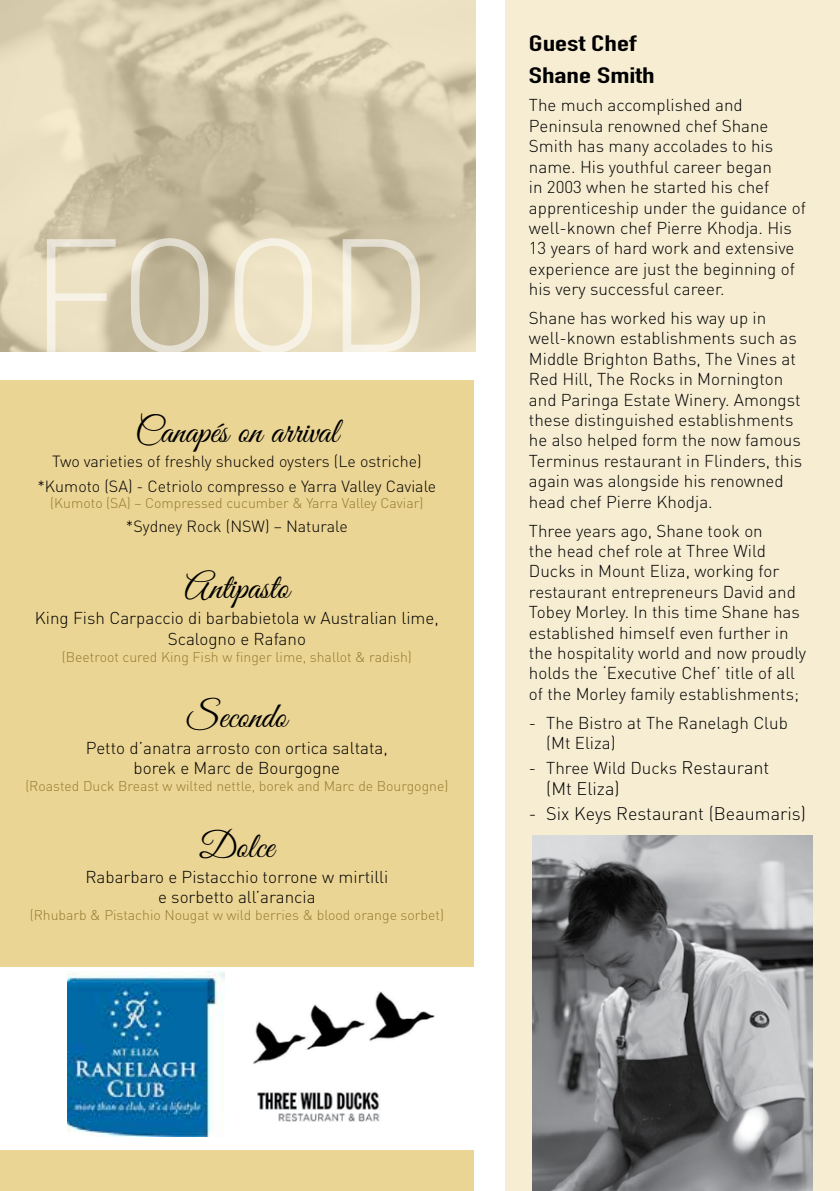
<style>
.page{position:relative;width:840px;height:1191px;background:#fff}
.page>*{position:absolute;margin:0;border:0;box-sizing:border-box;transform-origin:0 0}
.t1{font:36px "Great Vibes";color:#000}
.t2{font:22px/32px "DIN Engschrift LT Alternate";color:#000;scale:1.47 1}
.t3{font:300 18px "DIN";color:#000}
.t4{font:300 17px/20.4px "DIN";color:#000}
.t5{font:300 16px/24.8px "DIN";color:#000;text-align:center}
.t6{font:300 14px "DIN";color:#927c31}
.s1{font-size:18px}
</style>
<div class="page">
<div style="left:0;top:381px;width:473px;height:810px;background:#ebd594"></div>
<div style="left:0;top:967px;width:479px;height:182px;background:#fff"></div>
<svg style="left:0;top:0;width:475px;height:351px;background:#d6cbac"></svg>
<div style="left:505px;top:0;width:334px;height:1191px;background:#f7edd3"></div>
<svg style="left:47px;top:238px;width:373px;height:114px;background:#dfd5ba"></svg>
<img style="left:68px;top:971px;width:156px;height:166px">
<img style="left:253px;top:992px;width:182px;height:130px">
<img style="left:532px;top:835px;width:279px;height:356px">
<h1 class="t1" style="left:135px;top:411px;width:205px">Canapés on arrival</h1>
<p class="t5" style="left:37px;top:448px;width:400px">Two varieties of freshly shucked oysters (Le ostriche) *Kumoto (SA) - Cetriolo compresso e Yarra Valley Caviale</p>
<p class="t6" style="left:50px;top:494px;width:374px">(Kumoto (SA) – Compressed cucumber &amp; Yarra Valley Caviar)</p>
<p class="t5" style="left:126px;top:513px;width:223px">*Sydney Rock (NSW) – Naturale</p>
<h1 class="t1" style="left:184px;top:567px;width:106px">Antipasto</h1>
<p class="t4" style="left:35px;top:607px;width:405px;text-align:center">King Fish Carpaccio di barbabietola w Australian lime,<br>Scalogno e Rafano</p>
<p class="t6" style="left:62px;top:647px;width:351px">(Beetroot cured King Fish w finger lime, shallot &amp; radish)</p>
<h1 class="t1" style="left:187px;top:697px;width:102px">Secondo</h1>
<p class="t4" style="left:86px;top:736px;width:303px;text-align:center">Petto d’anatra arrosto con ortica saltata, borek e Marc de Bourgogne</p>
<p class="t6" style="left:25px;top:776px;width:424px">(Roasted Duck Breast w wilted nettle, borek and Marc de Bourgogne)</p>
<h1 class="t1" style="left:199px;top:826px;width:76px">Dolce</h1>
<p class="t4" style="left:85px;top:865px;width:304px;text-align:center">Rabarbaro e Pistacchio torrone w mirtilli e sorbetto all’arancia</p>
<p class="t6" style="left:30px;top:905px;width:415px">(Rhubarb &amp; Pistachio Nougat w wild berries &amp; blood orange sorbet)</p>
<p class="t2" style="left:528px;top:27px;width:87px">Guest Chef<br>Shane Smith</p>
<p class="t4" style="left:528px;top:94px;width:278px">The much accomplished and<br>Peninsula renowned chef Shane<br>Smith has many accolades to his name. His youthful career began<br>in 2003 when he started his chef apprenticeship under the guidance of well-known chef Pierre Khodja. His<br>13 years of hard work and extensive experience are just the beginning of his very successful career.</p>
<p class="t4" style="left:528px;top:307px;width:275px">Shane has worked his way up in well-known establishments such as Middle Brighton Baths, The Vines at Red Hill, The Rocks in Mornington and Paringa Estate Winery. Amongst these distinguished establishments he also helped form the now famous Terminus restaurant in Flinders, this again was alongside his renowned head chef Pierre Khodja.</p>
<p class="t4" style="left:528px;top:519px;width:278px">Three years ago, Shane took on<br>the head chef role at Three Wild Ducks in Mount Eliza, working for restaurant entrepreneurs David and Tobey Morley. In this time Shane has established himself even further in the hospitality world and now proudly holds the ‘Executive Chef’ title of all of the Morley family establishments;</p>
<p class="t4" style="left:546px;top:712px;width:243px;text-indent:-17px">- The Bistro at The Ranelagh Club (Mt Eliza)</p>
<p class="t4" style="left:528px;top:756px;width:242px">- Three Wild Ducks <span class="s1">Restaurant</span></p>
<p class="t3" style="left:546px;top:776px;width:75px">(Mt Eliza)</p>
<p class="t3" style="left:528px;top:801px;width:278px">- Six Keys Restaurant (Beaumaris)</p>
</div>
